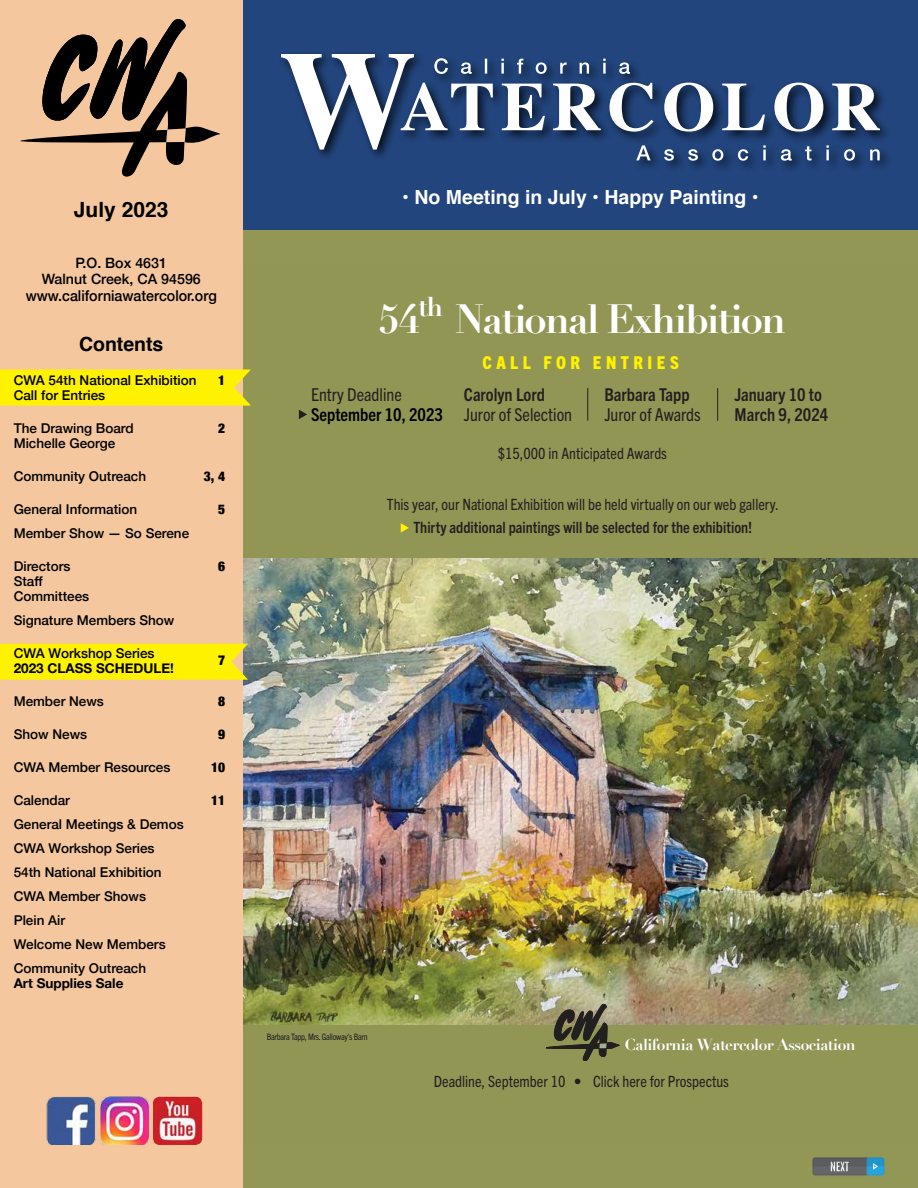
<style>
.page{position:relative;width:918px;height:1188px;background:#fff}
.page>*{position:absolute;margin:0;border:0;box-sizing:border-box;transform-origin:0 0}
.t1{font:700 39.9px "Didot";letter-spacing:-.05em;color:#fff}
.t2{font:700 26.7px "Didot";color:#fff}
.t3{font:700 21px "Helvetica";color:#000}
.t4{font:700 19.5px "Helvetica";color:#fff}
.t5{font:700 19.5px "Helvetica";color:#000}
.t6{font:700 condensed 17.7px/20px "Trade Gothic Next LT Pro";color:#231f20}
.t7{font:condensed 17.7px "Trade Gothic Next LT Pro";color:#231f20}
.t8{font:700 condensed 17.7px "Trade Gothic Next LT Pro";color:#000}
.t9{font:800 condensed 17.7px "Trade Gothic Next LT Pro";letter-spacing:.255em;color:#fff200}
.t10{font:condensed 15.6px "Trade Gothic Next LT Pro";color:#231f20}
.t11{font:700 condensed 15.6px "Trade Gothic Next LT Pro";color:#231f20}
.t12{font:700 15.6px "Didot";letter-spacing:-.03em;color:#fff}
.t13{font:500 15px "Helvetica Neue";color:#000;scale:.95 1}
.t14{font:500 14.25px/16.5px "Helvetica Neue";color:#000;text-align:center}
.t15{font:500 13.5px/24px "Helvetica Neue";color:#000}
.t16{font:700 13.5px "Helvetica Neue";color:#000}
.t17{font:900 condensed 13.5px "Helvetica Neue";color:#000}
.t18{font:condensed 8.85px "Trade Gothic Next LT Pro";letter-spacing:-.03em;color:#231f20}
</style>
<div class="page">
<div style="left:243px;top:220px;width:675px;height:968px;background:#929755"></div>
<img style="left:243px;top:558px;width:675px;height:467px">
<hr style="left:587px;top:388px;width:1px;height:33px;background:#231f20">
<hr style="left:717px;top:388px;width:1px;height:33px;background:#231f20">
<svg style="left:299px;top:410px;width:8px;height:9px"></svg>
<svg style="left:546px;top:1003px;width:74px;height:58px"></svg>
<div style="left:599px;top:1043px;width:8px;height:5px;background:#a5af96"></div>
<svg style="left:401px;top:523px;width:8px;height:10px"></svg>
<div style="left:0;top:0;width:243px;height:1188px;background:#f4c79f"></div>
<svg style="left:813px;top:1157px;width:71px;height:19px"></svg>
<div style="left:0;top:644px;width:248px;height:36px;background:#fff200"></div>
<div style="left:0;top:370px;width:251px;height:36px;background:#fff200"></div>
<img style="left:47px;top:1096px;width:155px;height:49px">
<div style="left:243px;top:0;width:675px;height:230px;background:#22457d"></div>
<div style="left:278px;top:50px;width:615px;height:123px;background:#000;opacity:.75"></div>
<svg style="left:281px;top:54px;width:599px;height:107px"></svg>
<svg style="left:20px;top:19px;width:201px;height:158px"></svg>
<h3 class="t3" style="left:74px;top:193px;width:96px">July 2023</h3>
<p class="t14" style="left:42px;top:253px;width:161px">P.O. Box 4631<br>Walnut Creek, CA 94596</p>
<p class="t13" style="left:26px;top:284px;width:203px">www.californiawatercolor.org</p>
<h3 class="t5" style="left:79px;top:328px;width:86px">Contents</h3>
<p class="t15" style="left:14px;top:367px;width:184px">CWA 54th National Exhibition</p>
<p class="t17" style="left:218px;top:369px;width:9px">1</p>
<p class="t15" style="left:14px;top:382px;width:93px">Call for Entries</p>
<p class="t15" style="left:14px;top:415px;width:122px">The Drawing Board</p>
<p class="t17" style="left:218px;top:417px;width:9px">2</p>
<p class="t15" style="left:14px;top:430px;width:103px">Michelle George</p>
<p class="t15" style="left:14px;top:463px;width:134px">Community Outreach</p>
<p class="t17" style="left:204px;top:465px;width:23px">3, 4</p>
<p class="t15" style="left:14px;top:496px;width:125px">General Information</p>
<p class="t17" style="left:218px;top:498px;width:9px">5</p>
<p class="t15" style="left:14px;top:520px;width:177px">Member Show — So Serene</p>
<p class="t15" style="left:14px;top:553px;width:58px">Directors</p>
<p class="t17" style="left:218px;top:555px;width:9px">6</p>
<p class="t15" style="left:14px;top:572px;width:77px;line-height:15px">Staff<br>Committees</p>
<p class="t15" style="left:14px;top:607px;width:162px">Signature Members Show</p>
<p class="t15" style="left:14px;top:640px;width:142px">CWA Workshop Series</p>
<p class="t17" style="left:218px;top:649px;width:9px">7</p>
<p class="t16" style="left:14px;top:657px;width:162px">2023 CLASS SCHEDULE!</p>
<p class="t15" style="left:14px;top:688px;width:92px">Member News</p>
<p class="t17" style="left:218px;top:690px;width:9px">8</p>
<p class="t15" style="left:14px;top:721px;width:75px">Show News</p>
<p class="t17" style="left:218px;top:723px;width:9px">9</p>
<p class="t15" style="left:14px;top:754px;width:158px">CWA Member Resources</p>
<p class="t17" style="left:211px;top:756px;width:16px">10</p>
<p class="t15" style="left:14px;top:787px;width:58px">Calendar</p>
<p class="t17" style="left:211px;top:789px;width:16px">11</p>
<p class="t15" style="left:14px;top:811px;width:172px">General Meetings &amp; Demos<br>CWA Workshop Series<br>54th National Exhibition<br>CWA Member Shows<br>Plein Air<br>Welcome New Members<br>Community Outreach</p>
<p class="t16" style="left:14px;top:972px;width:111px">Art Supplies Sale</p>
<h3 class="t4" style="left:402px;top:181px;width:358px">• No Meeting in July • Happy Painting •</h3>
<h2 class="t2" style="left:418px;top:290px;width:27px">th</h2>
<h1 class="t1" style="left:378px;top:294px;width:410px">54 National Exhibition</h1>
<h3 class="t9" style="left:483px;top:350px;width:198px">CALL FOR ENTRIES</h3>
<h3 class="t7" style="left:311px;top:382px;width:92px">Entry Deadline</h3>
<h3 class="t8" style="left:311px;top:402px;width:133px">September 10, 2023</h3>
<h3 class="t6" style="left:464px;top:383px;width:83px">Carolyn Lord</h3>
<h3 class="t7" style="left:464px;top:402px;width:110px">Juror of Selection</h3>
<h3 class="t6" style="left:735px;top:383px;width:95px">January 10 to<br>March 9, 2024</h3>
<h3 class="t6" style="left:604px;top:383px;width:87px">Barbara Tapp</h3>
<h3 class="t7" style="left:604px;top:402px;width:98px">Juror of Awards</h3>
<p class="t10" style="left:498px;top:443px;width:171px">$15,000 in Anticipated Awards</p>
<p class="t10" style="left:387px;top:494px;width:393px">This year, our National Exhibition will be held virtually on our web gallery.</p>
<p class="t11" style="left:413px;top:517px;width:340px">Thirty additional paintings will be selected for the exhibition!</p>
<p class="t18" style="left:267px;top:1030px;width:102px">Barbara Tapp, Mrs. Galloway’s Barn</p>
<p class="t12" style="left:625px;top:1035px;width:232px">California Watercolor Association</p>
<p class="t10" style="left:434px;top:1071px;width:297px">Deadline, September 10 • Click here for Prospectus</p>
</div>
